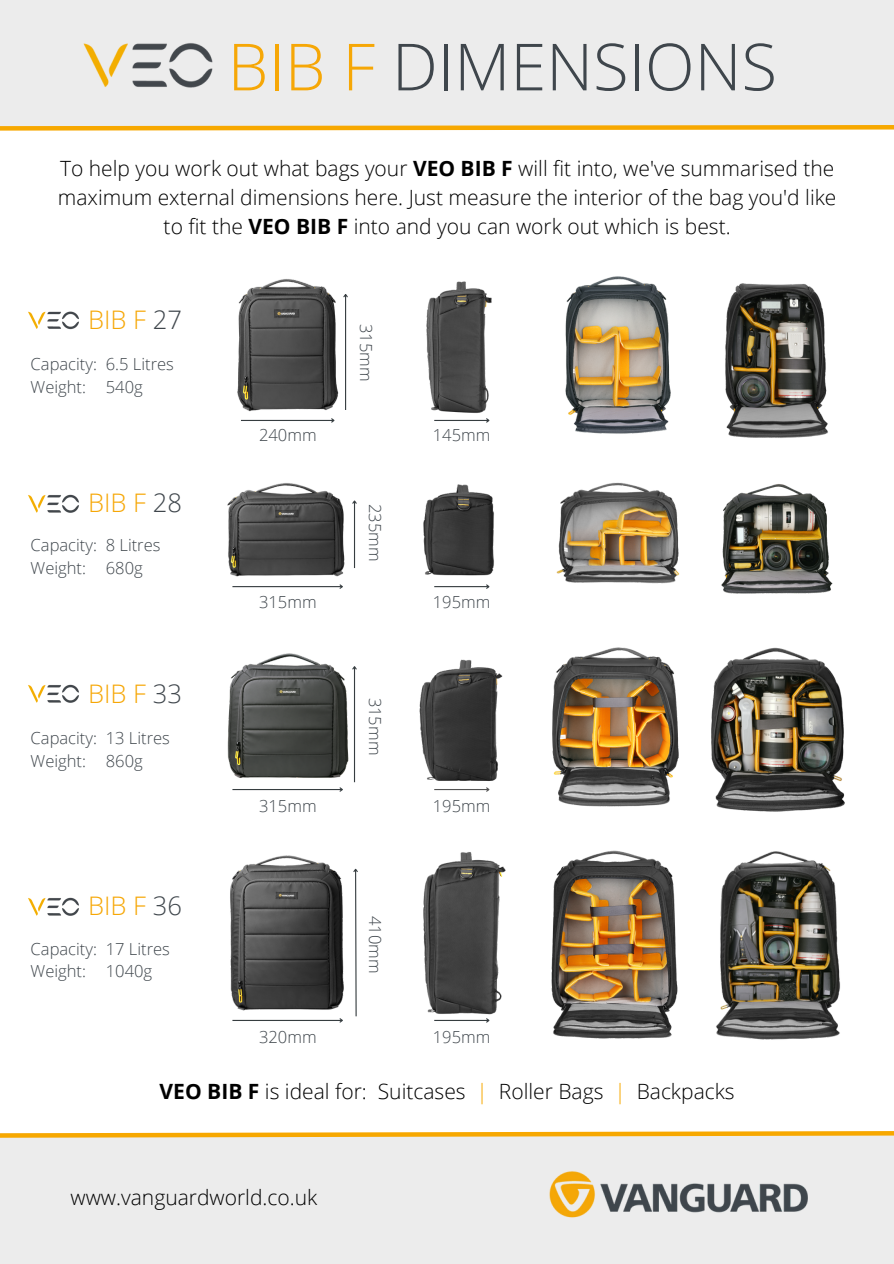
<style>
.page{position:relative;width:894px;height:1264px;background:#fff}
.page>*{position:absolute;margin:0;border:0;box-sizing:border-box;transform-origin:0 0}
.t1{font:300 64.95px "Open Sans";color:#3f464c}
.t2{font:300 25.5px "Open Sans";color:#f6a706}
.t3{font:300 21px/29.2px "Open Sans";color:#000;text-align:center}
.t4{font:300 16.5px/22.5px "Open Sans";color:#3f464c}
.s1{color:#f6a706}
.s2{font-weight:700}
.s3{color:#3f464c}
.s4{color:#f7a800}
</style>
<div class="page">
<div style="left:0;top:1133px;width:893px;height:130px;background:#ececec"></div>
<img style="left:549px;top:1171px;width:259px;height:47px">
<svg style="left:0;top:1131px;width:893px;height:7px"></svg>
<img style="left:237px;top:279px;width:110px;height:141px">
<hr style="left:241px;top:420px;width:93px;height:1px;background:#363d40">
<svg style="left:330px;top:417px;width:6px;height:6px"></svg>
<img style="left:565px;top:276px;width:106px;height:158px">
<img style="left:426px;top:281px;width:66px;height:132px">
<hr style="left:345px;top:294px;width:1px;height:116px;background:#363d40">
<svg style="left:342px;top:292px;width:6px;height:6px"></svg>
<hr style="left:434px;top:420px;width:55px;height:1px;background:#363d40">
<svg style="left:485px;top:418px;width:5px;height:5px"></svg>
<img style="left:28px;top:311px;width:51px;height:19px">
<img style="left:725px;top:283px;width:103px;height:155px">
<div style="left:0;top:0;width:893px;height:127px;background:#ececec"></div>
<img style="left:83px;top:43px;width:130px;height:45px">
<img style="left:556px;top:482px;width:124px;height:102px">
<img style="left:423px;top:484px;width:71px;height:92px">
<img style="left:227px;top:483px;width:118px;height:94px">
<img style="left:28px;top:494px;width:51px;height:19px">
<hr style="left:232px;top:586px;width:110px;height:1px;background:#363d40">
<svg style="left:338px;top:584px;width:5px;height:5px"></svg>
<hr style="left:354px;top:501px;width:1px;height:67px;background:#363d40">
<svg style="left:352px;top:500px;width:5px;height:5px"></svg>
<hr style="left:434px;top:586px;width:55px;height:1px;background:#363d40">
<svg style="left:485px;top:584px;width:5px;height:5px"></svg>
<img style="left:721px;top:484px;width:112px;height:110px">
<img style="left:552px;top:647px;width:127px;height:160px">
<img style="left:419px;top:659px;width:84px;height:122px">
<img style="left:227px;top:653px;width:129px;height:138px">
<img style="left:28px;top:684px;width:51px;height:19px">
<hr style="left:232px;top:789px;width:110px;height:1px;background:#363d40">
<svg style="left:338px;top:786px;width:6px;height:6px"></svg>
<hr style="left:434px;top:789px;width:55px;height:1px;background:#535353">
<svg style="left:485px;top:787px;width:5px;height:5px"></svg>
<hr style="left:354px;top:666px;width:1px;height:116px;background:#363d40">
<svg style="left:351px;top:665px;width:6px;height:5px"></svg>
<img style="left:711px;top:647px;width:134px;height:165px">
<hr style="left:232px;top:1019px;width:110px;height:2px;background:#363d40">
<svg style="left:338px;top:1018px;width:5px;height:5px"></svg>
<hr style="left:434px;top:1019px;width:55px;height:2px;background:#363d40">
<img style="left:230px;top:855px;width:114px;height:156px">
<svg style="left:353px;top:868px;width:5px;height:149px"></svg>
<img style="left:551px;top:850px;width:118px;height:189px">
<img style="left:423px;top:852px;width:83px;height:167px">
<img style="left:28px;top:897px;width:51px;height:19px">
<img style="left:669px;top:851px;width:172px;height:189px">
<svg style="left:0;top:125px;width:893px;height:6px;background:#f7bb3d"></svg>
<h1 class="t1" style="left:227px;top:21px;width:550px"><span class="s1">BIB F</span> DIMENSIONS</h1>
<p class="t3" style="left:58px;top:153px;width:779px">To help you work out what bags your <span class="s2">VEO BIB F</span> will fit into, we've summarised the maximum external dimensions here. Just measure the interior of the bag you'd like to fit the <span class="s2">VEO BIB F</span> into and you can work out which is best.</p>
<p class="t2" style="left:88px;top:301px;width:95px">BIB F <span class="s3">27</span></p>
<p class="t4" style="left:31px;top:353px;width:68px">Capacity:<br>Weight:</p>
<p class="t4" style="left:106px;top:353px;width:70px">6.5 Litres<br>540g</p>
<p class="t2" style="left:88px;top:485px;width:95px">BIB F <span class="s3">28</span></p>
<p class="t4" style="left:31px;top:533px;width:68px">Capacity:<br>Weight:</p>
<p class="t4" style="left:106px;top:533px;width:56px">8 Litres<br>680g</p>
<p class="t2" style="left:88px;top:675px;width:95px">BIB F <span class="s3">33</span></p>
<p class="t4" style="left:31px;top:726px;width:68px">Capacity:<br>Weight:</p>
<p class="t4" style="left:106px;top:726px;width:66px">13 Litres<br>860g</p>
<p class="t2" style="left:88px;top:888px;width:95px">BIB F <span class="s3">36</span></p>
<p class="t4" style="left:31px;top:937px;width:68px">Capacity:<br>Weight:</p>
<p class="t4" style="left:106px;top:937px;width:66px">17 Litres<br>1040g</p>
<p class="t4" style="left:259px;top:423px;width:59px">240mm</p>
<p class="t4" style="left:259px;top:590px;width:59px">315mm</p>
<p class="t4" style="left:377px;top:324px;width:59px;rotate:90deg">315mm</p>
<p class="t4" style="left:386px;top:504px;width:59px;rotate:90deg">235mm</p>
<p class="t4" style="left:386px;top:697px;width:59px;rotate:90deg">315mm</p>
<p class="t4" style="left:433px;top:423px;width:59px">145mm</p>
<p class="t4" style="left:433px;top:590px;width:59px">195mm</p>
<p class="t4" style="left:259px;top:794px;width:59px">315mm</p>
<p class="t4" style="left:433px;top:794px;width:59px">195mm</p>
<p class="t4" style="left:386px;top:915px;width:59px;rotate:90deg">410mm</p>
<p class="t4" style="left:259px;top:1025px;width:59px">320mm</p>
<p class="t4" style="left:433px;top:1025px;width:59px">195mm</p>
<p class="t3" style="left:160px;top:1076px;width:576px"><span class="s2">VEO BIB F</span> is ideal for: Suitcases <span class="s4">|</span> Roller Bags <span class="s4">|</span> Backpacks</p>
<p class="t3" style="left:70px;top:1181px;width:248px">www.vanguardworld.co.uk</p>
</div>
